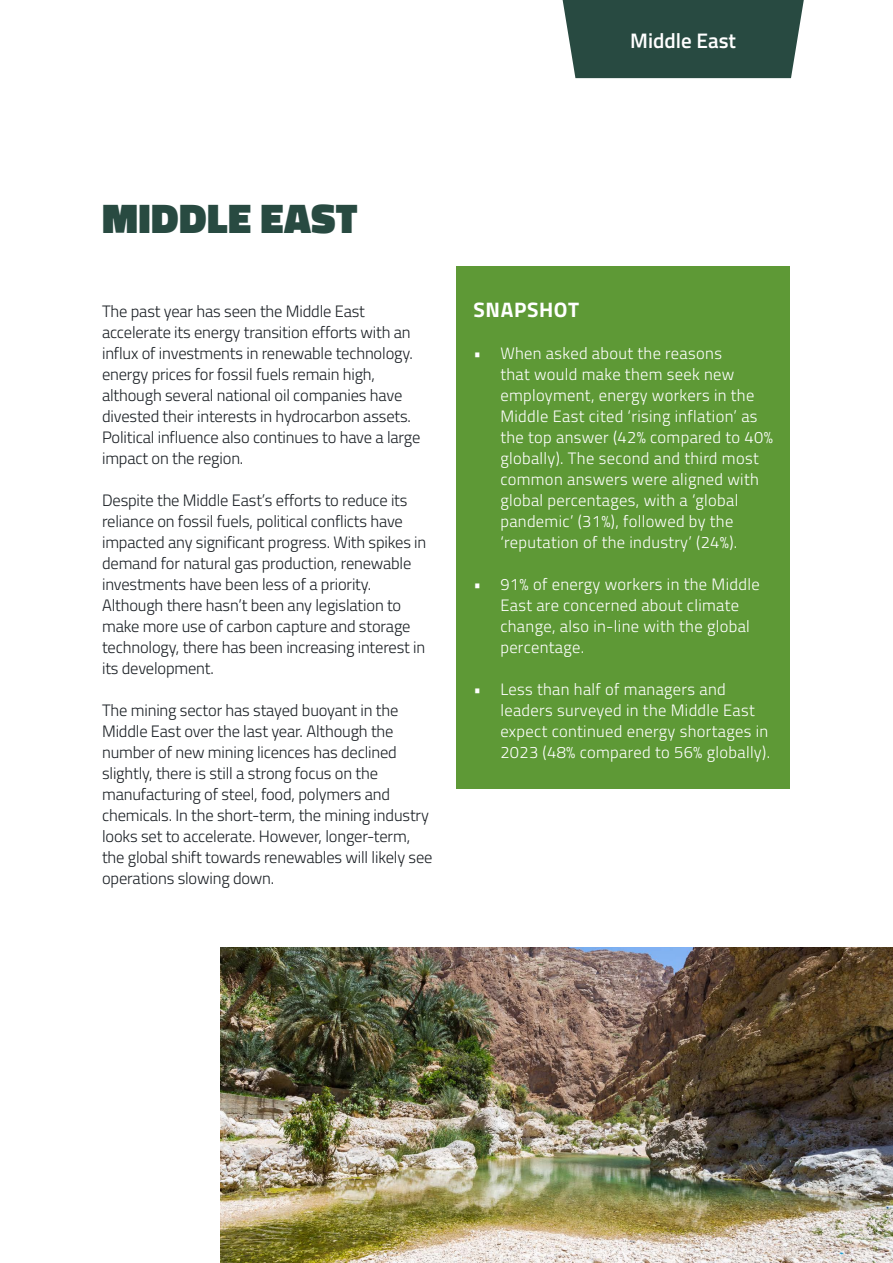
<style>
.page{position:relative;width:893px;height:1263px;background:#fff}
.page>*{position:absolute;margin:0;border:0;box-sizing:border-box;transform-origin:0 0}
.t1{font:900 42px "Titillium Web";letter-spacing:.01em;color:#284a41}
.t2{font:600 21px "Titillium Web";color:#fff}
.t3{font:700 21px "Titillium Web";letter-spacing:.03em;color:#fff}
.t4{font:300 16.5px/21px "Titillium Web";letter-spacing:-.01em;color:#1b2025}
.t5{font:300 16.5px/21px "Titillium Web";letter-spacing:.02em;color:#fff}
</style>
<div class="page">
<img style="left:220px;top:947px;width:673px;height:316px">
<div style="left:563px;top:0;width:241px;height:78px;background:#284a41"></div>
<div style="left:456px;top:267px;width:334px;height:522px;background:#5e9936"></div>
<p class="t2" style="left:630px;top:24px;width:107px">Middle East</p>
<h1 class="t1" style="left:102px;top:188px;width:257px">MIDDLE EAST</h1>
<p class="t4" style="left:102px;top:300px;width:320px">The past year has seen the Middle East accelerate its energy transition efforts with an influx of investments in renewable technology. energy prices for fossil fuels remain high, although several national oil companies have divested their interests in hydrocarbon assets.<br>Political influence also continues to have a large impact on the region.</p>
<p class="t4" style="left:102px;top:489px;width:326px">Despite the Middle East’s efforts to reduce its reliance on fossil fuels, political conflicts have impacted any significant progress. With spikes in demand for natural gas production, renewable investments have been less of a priority.<br>Although there hasn’t been any legislation to make more use of carbon capture and storage technology, there has been increasing interest in its development.</p>
<p class="t4" style="left:102px;top:699px;width:332px">The mining sector has stayed buoyant in the Middle East over the last year. Although the number of new mining licences has declined slightly, there is still a strong focus on the manufacturing of steel, food, polymers and chemicals. In the short-term, the mining industry looks set to accelerate. However, longer-term, the global shift towards renewables will likely see operations slowing down.</p>
<p class="t3" style="left:473px;top:294px;width:107px">SNAPSHOT</p>
<p class="t5" style="left:500px;top:342px;width:274px;text-indent:-27px">• When asked about the reasons<br>that would make them seek new employment, energy workers in the Middle East cited ‘rising inflation’ as the top answer (42% compared to 40% globally). The second and third most common answers were aligned with global percentages, with a ‘global pandemic’ (31%), followed by the ‘reputation of the industry’ (24%).</p>
<p class="t5" style="left:500px;top:573px;width:261px;text-indent:-27px">• 91% of energy workers in the Middle<br>East are concerned about climate change, also in-line with the global percentage.</p>
<p class="t5" style="left:500px;top:678px;width:271px;text-indent:-27px">• Less than half of managers and leaders surveyed in the Middle East expect continued energy shortages in 2023 (48% compared to 56% globally).</p>
</div>
